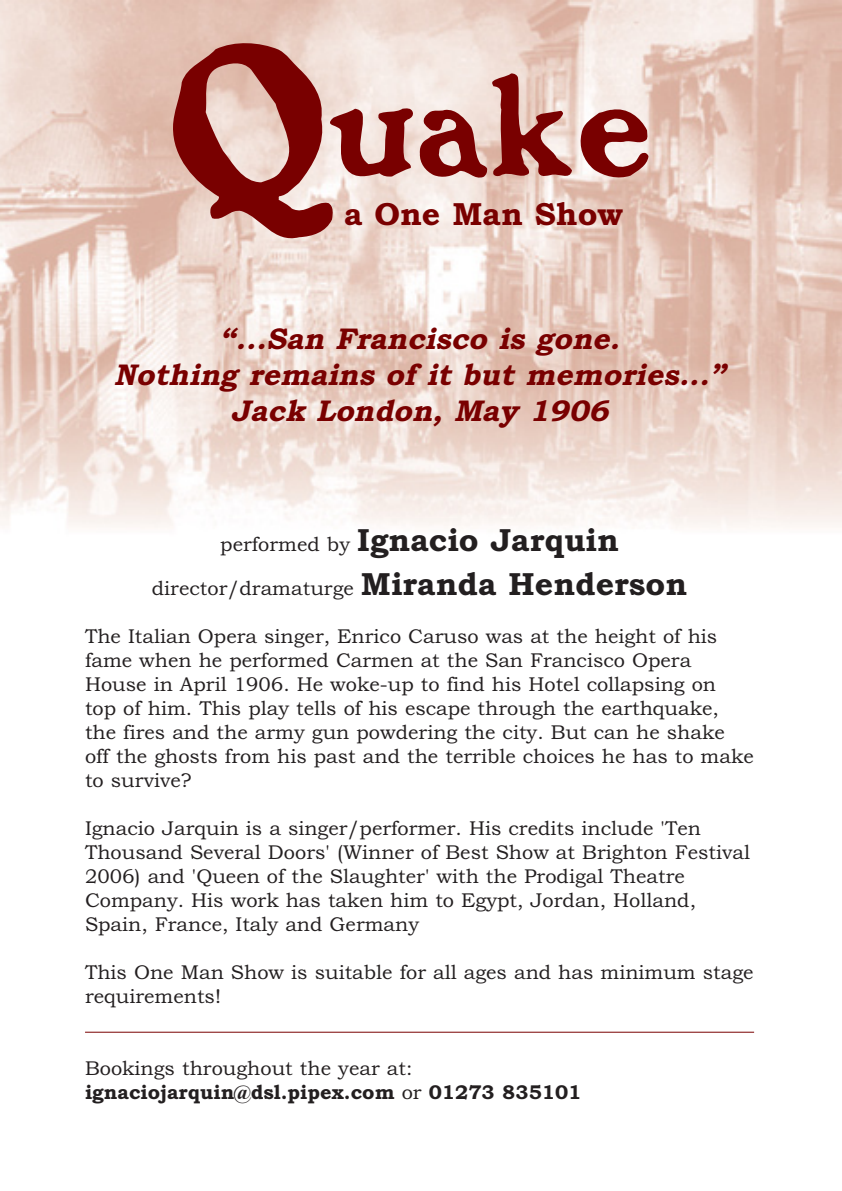
<style>
.page{position:relative;width:842px;height:1191px;background:#fff}
.page>*{position:absolute;margin:0;border:0;box-sizing:border-box;transform-origin:0 0}
.t1{font:120px "Bostonia";color:#790000}
.t2{font:700 32px "Bookman Old Style";color:#231f20}
.t3{font:700 32px "Bookman Old Style";color:#790000}
.t4{font:italic 700 30px/36px "Bookman Old Style";color:#790000;text-align:center}
.t5{font:20px/24px "Bookman Old Style";color:#231f20}
.t6{font:700 20px/24px "Bookman Old Style";color:#231f20}
.s1{font-size:190px}
.s2{font-weight:400;font-size:20px}
.s3{font-weight:700;font-size:32px}
.s4{font-weight:400}
</style>
<div class="page">
<img style="left:0;top:0;width:842px;height:528px">
<hr style="left:85px;top:1031px;width:669px;height:1px;background:#790000">
<h1 class="t1" style="left:168px;top:72px;width:487px"><span class="s1">Q</span>uake</h1>
<h2 class="t3" style="left:344px;top:202px;width:281px">a One Man Show</h2>
<h3 class="t4" style="left:114px;top:323px;width:619px">“...San Francisco is gone.<br>Nothing remains of it but memories...”<br>Jack London, May 1906</h3>
<h2 class="t2" style="left:220px;top:528px;width:400px"><span class="s2">performed by</span> Ignacio Jarquin</h2>
<p class="t5" style="left:152px;top:578px;width:537px">director/dramaturge <span class="s3">Miranda Henderson</span></p>
<p class="t5" style="left:85px;top:626px;width:670px">The Italian Opera singer, Enrico Caruso was at the height of his fame when he performed Carmen at the San Francisco Opera House in April 1906. He woke-up to find his Hotel collapsing on<br>top of him. This play tells of his escape through the earthquake, the fires and the army gun powdering the city. But can he shake<br>off the ghosts from his past and the terrible choices he has to make to survive?</p>
<p class="t5" style="left:85px;top:818px;width:666px">Ignacio Jarquin is a singer/performer. His credits include 'Ten Thousand Several Doors' (Winner of Best Show at Brighton Festival 2006) and 'Queen of the Slaughter' with the Prodigal Theatre Company. His work has taken him to Egypt, Jordan, Holland, Spain, France, Italy and Germany</p>
<p class="t5" style="left:85px;top:962px;width:670px">This One Man Show is suitable for all ages and has minimum stage requirements!</p>
<p class="t6" style="left:85px;top:1058px;width:498px"><span class="s4">Bookings throughout the year at: </span>ignaciojarquin@dsl.pipex.com <span class="s4">or</span> 01273 835101</p>
</div>
